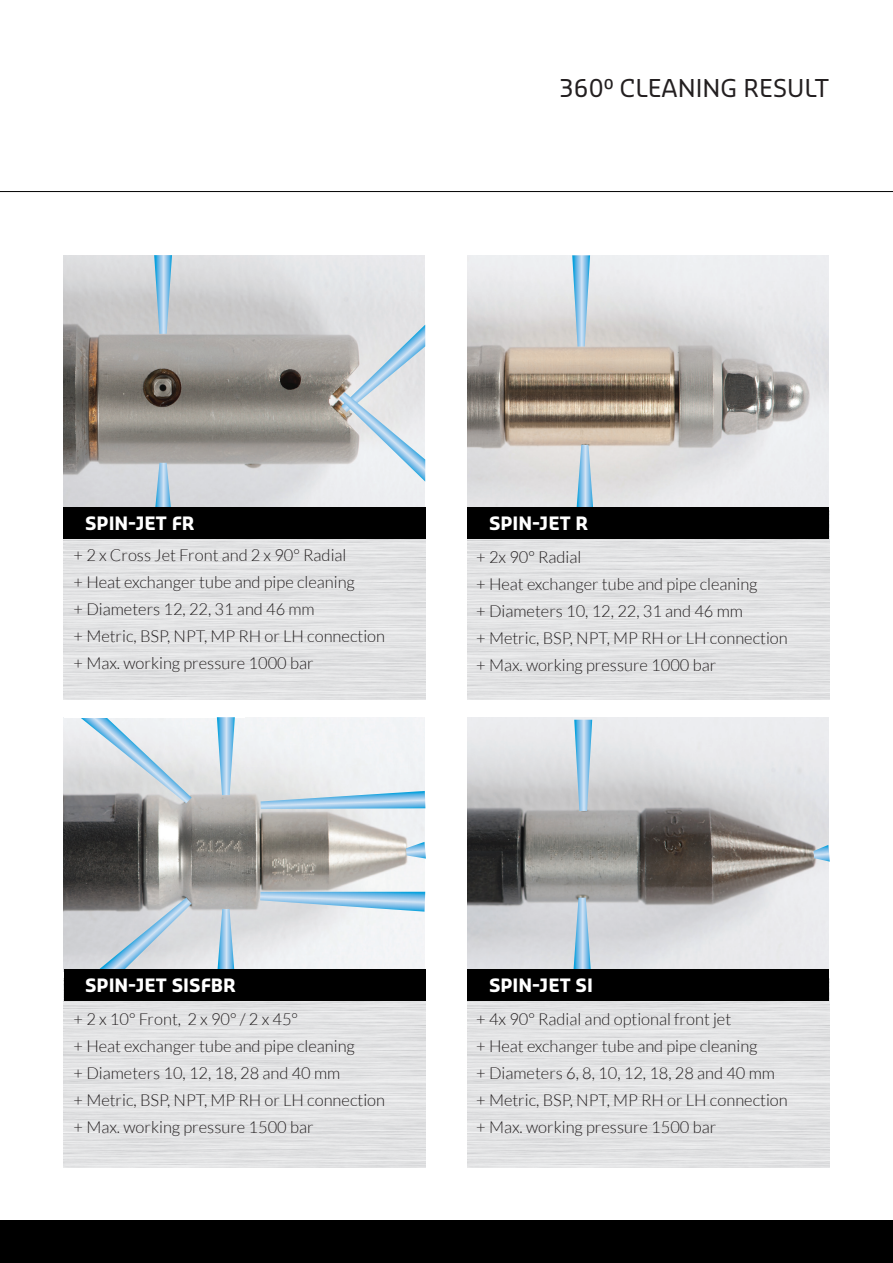
<style>
.page{position:relative;width:893px;height:1263px;background:#fff}
.page>*{position:absolute;margin:0;border:0;box-sizing:border-box;transform-origin:0 0}
.Kop_rechtsboven{font:24px "Sansa Pro";color:#231f20}
.Kopje_in_zwarte_balk{font:700 18px "Sansa Pro";color:#fff}
.Intro{font:300 16.5px "Lato";color:#231f20}
</style>
<div class="page">
<img style="left:468px;top:255px;width:361px;height:445px">
<img style="left:468px;top:717px;width:361px;height:252px">
<img style="left:64px;top:717px;width:361px;height:252px">
<div style="left:0;top:1220px;width:893px;height:43px;background:#000"></div>
<hr style="left:0;top:191px;width:893px;height:1px;background:#000">
<img style="left:64px;top:255px;width:361px;height:445px">
<svg style="left:260px;top:892px;width:165px;height:20px;background:#a7cfe8"></svg>
<svg style="left:261px;top:791px;width:164px;height:18px;background:#a7cfe9"></svg>
<svg style="left:80px;top:717px;width:112px;height:86px;background:#cfd9e0"></svg>
<svg style="left:339px;top:325px;width:86px;height:157px;background:#cfd9e0"></svg>
<svg style="left:154px;top:255px;width:18px;height:79px"></svg>
<svg style="left:155px;top:463px;width:16px;height:44px"></svg>
<svg style="left:572px;top:255px;width:18px;height:92px;background:#a2cbe4"></svg>
<svg style="left:576px;top:445px;width:17px;height:62px"></svg>
<div style="left:468px;top:507px;width:361px;height:32px;background:#000"></div>
<svg style="left:96px;top:898px;width:96px;height:71px;background:#bec9d1"></svg>
<svg style="left:406px;top:842px;width:20px;height:16px"></svg>
<div style="left:64px;top:689px;width:180px;height:28px;background:linear-gradient(to bottom,#e1e1e3,#fff)"></div>
<svg style="left:217px;top:717px;width:18px;height:78px"></svg>
<svg style="left:217px;top:909px;width:18px;height:60px"></svg>
<div style="left:64px;top:969px;width:361px;height:32px;background:#000"></div>
<svg style="left:573px;top:898px;width:18px;height:71px"></svg>
<div style="left:468px;top:969px;width:361px;height:32px;background:#000"></div>
<svg style="left:574px;top:720px;width:18px;height:91px;background:#a0c9e4"></svg>
<svg style="left:813px;top:845px;width:17px;height:17px"></svg>
<div style="left:64px;top:507px;width:362px;height:32px;background:#000"></div>
<p class="Kop_rechtsboven" style="left:559px;top:72px;width:272px">360° CLEANING RESULT</p>
<p class="Kopje_in_zwarte_balk" style="left:85px;top:512px;width:111px">SPIN-JET FR</p>
<p class="Intro" style="left:74px;top:546px;width:274px">+ 2 x Cross Jet Front and 2 x 90° Radial</p>
<p class="Intro" style="left:74px;top:573px;width:283px">+ Heat exchanger tube and pipe cleaning</p>
<p class="Intro" style="left:74px;top:600px;width:243px">+ Diameters 12, 22, 31 and 46 mm</p>
<p class="Intro" style="left:74px;top:627px;width:313px">+ Metric, BSP, NPT, MP RH or LH connection</p>
<p class="Intro" style="left:74px;top:654px;width:242px">+ Max. working pressure 1000 bar</p>
<p class="Kopje_in_zwarte_balk" style="left:489px;top:512px;width:100px">SPIN-JET R</p>
<p class="Intro" style="left:476px;top:548px;width:107px">+ 2x 90° Radial</p>
<p class="Intro" style="left:476px;top:575px;width:283px">+ Heat exchanger tube and pipe cleaning</p>
<p class="Intro" style="left:476px;top:602px;width:268px">+ Diameters 10, 12, 22, 31 and 46 mm</p>
<p class="Intro" style="left:476px;top:629px;width:313px">+ Metric, BSP, NPT, MP RH or LH connection</p>
<p class="Intro" style="left:476px;top:656px;width:242px">+ Max. working pressure 1000 bar</p>
<p class="Kopje_in_zwarte_balk" style="left:85px;top:974px;width:152px">SPIN-JET SISFBR</p>
<p class="Kopje_in_zwarte_balk" style="left:489px;top:974px;width:106px">SPIN-JET SI</p>
<p class="Intro" style="left:74px;top:1010px;width:226px">+ 2 x 10° Front, 2 x 90° / 2 x 45°</p>
<p class="Intro" style="left:74px;top:1037px;width:283px">+ Heat exchanger tube and pipe cleaning</p>
<p class="Intro" style="left:74px;top:1064px;width:268px">+ Diameters 10, 12, 18, 28 and 40 mm</p>
<p class="Intro" style="left:74px;top:1091px;width:313px">+ Metric, BSP, NPT, MP RH or LH connection</p>
<p class="Intro" style="left:74px;top:1118px;width:242px">+ Max. working pressure 1500 bar</p>
<p class="Intro" style="left:476px;top:1010px;width:256px">+ 4x 90° Radial and optional front jet</p>
<p class="Intro" style="left:476px;top:1037px;width:283px">+ Heat exchanger tube and pipe cleaning</p>
<p class="Intro" style="left:476px;top:1064px;width:300px">+ Diameters 6, 8, 10, 12, 18, 28 and 40 mm</p>
<p class="Intro" style="left:476px;top:1091px;width:313px">+ Metric, BSP, NPT, MP RH or LH connection</p>
<p class="Intro" style="left:476px;top:1118px;width:242px">+ Max. working pressure 1500 bar</p>
</div>
